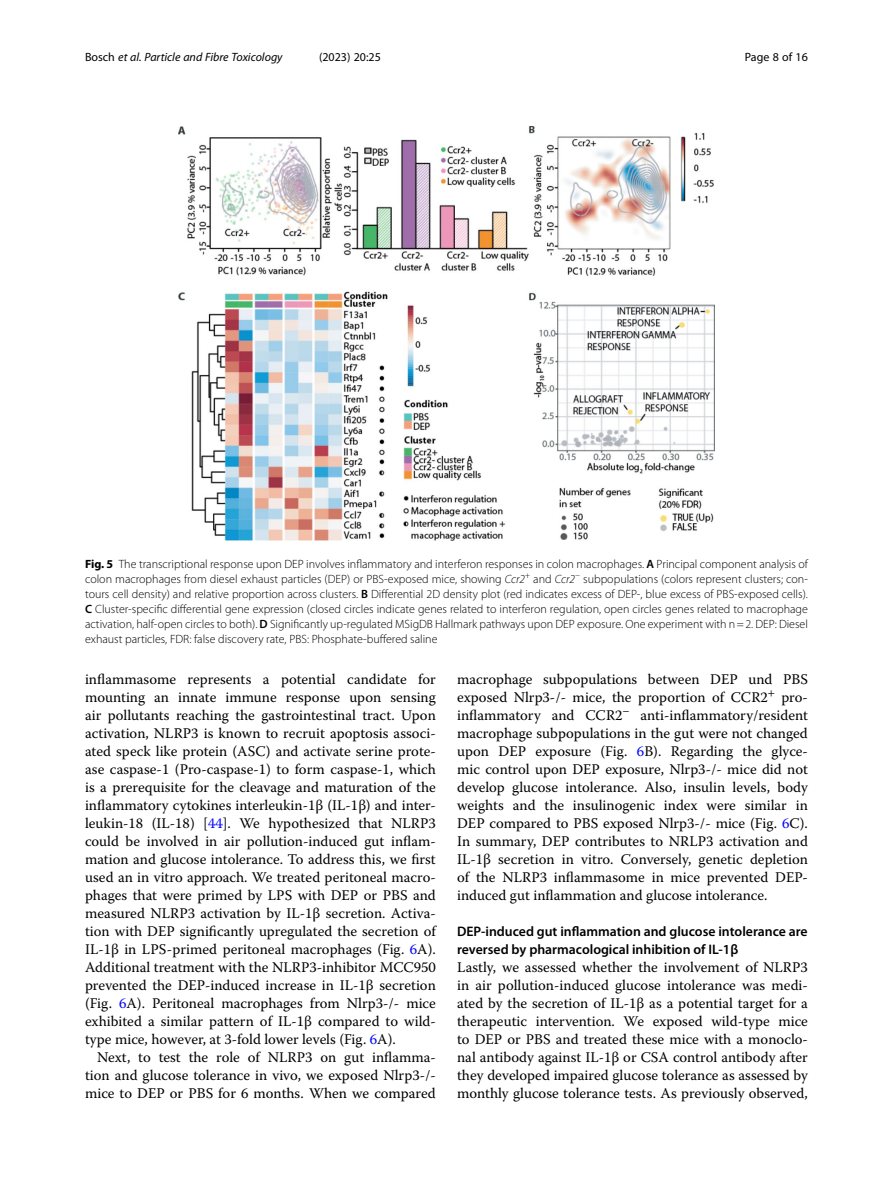
<style>
.page{position:relative;width:893px;height:1191px;background:#fff}
.page>*{position:absolute;margin:0;border:0;box-sizing:border-box;transform-origin:0 0}
.Body_Text{font:14.7px/18px "Warnock Pro";color:#000;text-align:justify}
.Body_Text_Indent{font:14.7px/18px "Warnock Pro";color:#000;text-align:justify}
.Head_2{font:600 13.8px/18px "Myriad Pro";color:#000}
.Figure_Caption{font:300 12px/15px "Myriad Pro";color:#000;text-align:justify}
.t1{font:italic 12px "Myriad Pro";color:#000}
.t2{font:12px "Myriad Pro";color:#000}
.s1{font-style:normal}
.s2{font-weight:700}
.s3{font-weight:600}
.s4{font-style:italic}
.s5{color:#00f}
</style>
<div class="page">
<img style="left:178px;top:126px;width:536px;height:415px">
<p class="t1" style="left:85px;top:50px;width:199px"><span class="s1">Bosch</span> et al. Particle and Fibre Toxicology</p>
<p class="t2" style="left:319px;top:50px;width:63px">(2023) 20:25</p>
<p class="t2" style="left:745px;top:50px;width:65px">Page 8 of 16</p>
<p class="Figure_Caption" style="left:85px;top:556px;width:724px"><span class="s2">Fig. 5</span> The transcriptional response upon DEP involves inflammatory and interferon responses in colon macrophages. <span class="s3">A</span> Principal component analysis of colon macrophages from diesel exhaust particles (DEP) or PBS-exposed mice, showing <span class="s4">Ccr2</span><sup>+</sup> and <span class="s4">Ccr2</span><sup>−</sup> subpopulations (colors represent clusters; con&shy;tours cell density) and relative proportion across clusters. <span class="s3">B</span> Differential 2D density plot (red indicates excess of DEP-, blue excess of PBS-exposed cells).<br><span class="s3">C</span> Cluster-specific differential gene expression (closed circles indicate genes related to interferon regulation, open circles genes related to macrophage activation, half-open circles to both). <span class="s3">D</span> Significantly up-regulated MSigDB Hallmark pathways upon DEP exposure. One experiment with n=2. DEP: Diesel exhaust particles, FDR: false discovery rate, PBS: Phosphate-buffered saline</p>
<p class="Body_Text" style="left:85px;top:670px;width:352px">inflammasome represents a potential candidate for mounting an innate immune response upon sensing air pollutants reaching the gastrointestinal tract. Upon activation, NLRP3 is known to recruit apoptosis associ&shy;ated speck like protein (ASC) and activate serine prote&shy;ase caspase-1 (Pro-caspase-1) to form caspase-1, which is a prerequisite for the cleavage and maturation of the inflammatory cytokines interleukin-1β (IL-1β) and inter&shy;leukin-18 (IL-18) [<span class="s5">44</span>]. We hypothesized that NLRP3 could be involved in air pollution-induced gut inflam&shy;mation and glucose intolerance. To address this, we first used an in vitro approach. We treated peritoneal macro&shy;phages that were primed by LPS with DEP or PBS and measured NLRP3 activation by IL-1β secretion. Activa&shy;tion with DEP significantly upregulated the secretion of IL-1β in LPS-primed peritoneal macrophages (Fig. <span class="s5">6</span>A).<br>Additional treatment with the NLRP3-inhibitor MCC950 prevented the DEP-induced increase in IL-1β secretion (Fig. <span class="s5">6</span>A). Peritoneal macrophages from Nlrp3-/- mice exhibited a similar pattern of IL-1β compared to wild&shy;type mice, however, at 3-fold lower levels (Fig. <span class="s5">6</span>A).</p>
<p class="Body_Text_Indent" style="left:85px;top:1048px;width:352px;text-indent:12px">Next, to test the role of NLRP3 on gut inflamma&shy;tion and glucose tolerance in vivo, we exposed Nlrp3-/- mice to DEP or PBS for 6 months. When we compared</p>
<p class="Body_Text_Indent" style="left:457px;top:670px;width:352px">macrophage subpopulations between DEP und PBS exposed Nlrp3-/- mice, the proportion of CCR2<sup>+</sup> pro&shy;inflammatory and CCR2<sup>−</sup> anti-inflammatory/resident macrophage subpopulations in the gut were not changed upon DEP exposure (Fig. <span class="s5">6</span>B). Regarding the glyce&shy;mic control upon DEP exposure, Nlrp3-/- mice did not develop glucose intolerance. Also, insulin levels, body weights and the insulinogenic index were similar in DEP compared to PBS exposed Nlrp3-/- mice (Fig. <span class="s5">6</span>C).<br>In summary, DEP contributes to NRLP3 activation and IL-1β secretion in vitro. Conversely, genetic depletion of the NLRP3 inflammasome in mice prevented DEP&shy;induced gut inflammation and glucose intolerance.</p>
<p class="Head_2" style="left:457px;top:922px;width:352px">DEP-induced gut inflammation and glucose intolerance are reversed by pharmacological inhibition of IL-1β</p>
<p class="Body_Text" style="left:457px;top:958px;width:352px">Lastly, we assessed whether the involvement of NLRP3 in air pollution-induced glucose intolerance was medi&shy;ated by the secretion of IL-1β as a potential target for a therapeutic intervention. We exposed wild-type mice to DEP or PBS and treated these mice with a monoclo&shy;nal antibody against IL-1β or CSA control antibody after they developed impaired glucose tolerance as assessed by monthly glucose tolerance tests. As previously observed,</p>
</div>
